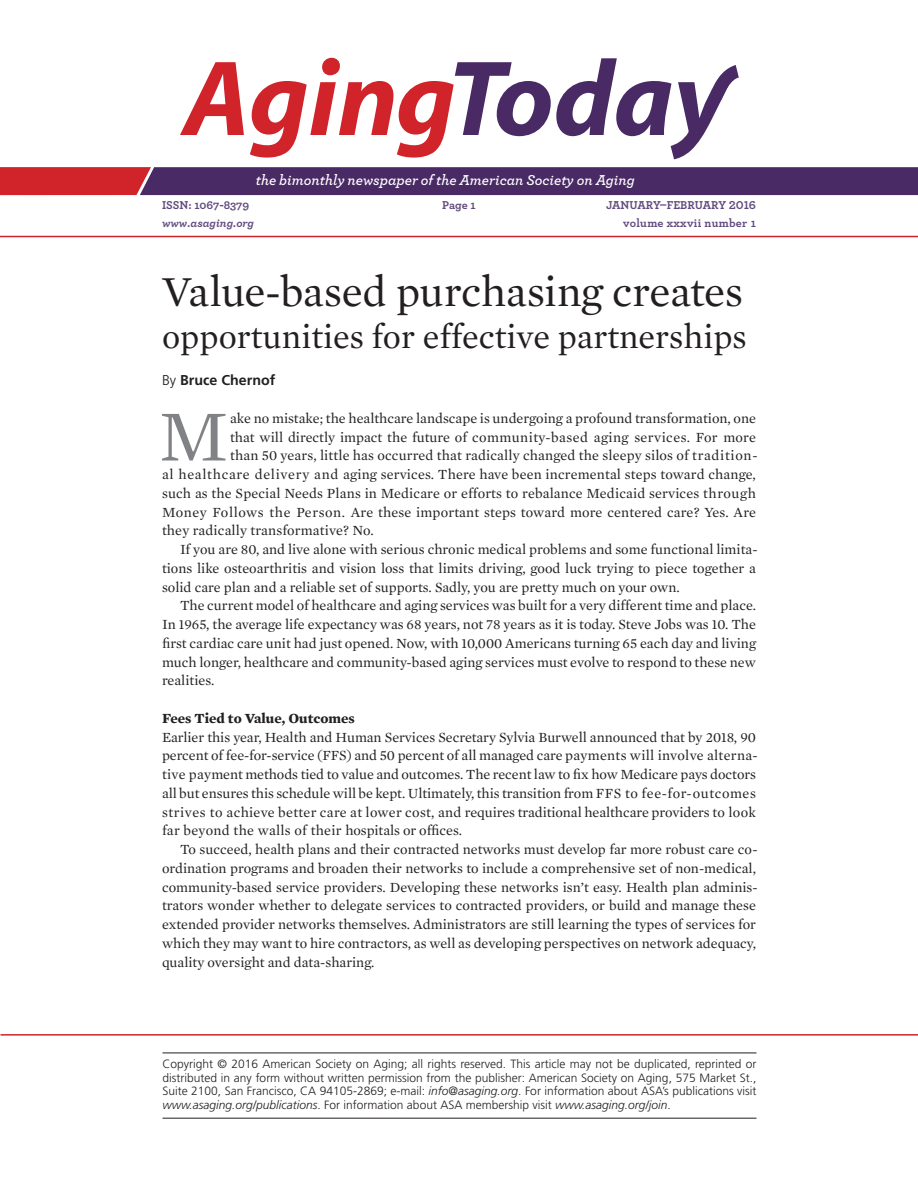
<style>
.page{position:relative;width:918px;height:1188px;background:#fff}
.page>*{position:absolute;margin:0;border:0;box-sizing:border-box;transform-origin:0 0}
.t1{font:italic 700 108px "Myriad";letter-spacing:-.005em;color:#d1232a}
._9-Drop_Cap{font:73.05px "Mercury Text G1";color:#808285}
._2-30pt_Head{font:43.5px "Mercury Text G1";letter-spacing:-.01em;color:#231f20}
._2a-24pt_Head{font:34.5px "Mercury Text G1";color:#231f20}
.t2{font:italic 600 15px "Archer";color:#fff}
._1-basic_Paragraph{font:14.25px/18.8px "Mercury Text G1";color:#231f20;text-align:justify}
._9-Drop_Cap-2{font:14.25px "Mercury Text G1";letter-spacing:.01em;color:#231f20}
._1a-Paragraph_NO_IND{font:14.25px/18.8px "Mercury Text G1";letter-spacing:.015em;color:#231f20;text-align:justify}
._5-Subhead{font:700 14.25px "Mercury Text G1";color:#231f20}
._4-By_Line{font:700 14.25px "Frutiger";color:#231f20}
.t3{font:300 12px/13.5px "Frutiger";color:#231f20;text-align:justify}
.t4{font:700 12px "Archer";color:#604a7d}
.t5{font:700 12px "Archer";letter-spacing:.025em;color:#604a7d}
.t6{font:italic 700 12px "Archer";color:#604a7d}
.s1{font-weight:300}
.s2{font-style:italic}
</style>
<div class="page">
<hr style="left:0;top:236px;width:918px;height:1px;background:#d1232a">
<svg style="left:455px;top:58px;width:284px;height:101px"></svg>
<svg style="left:0;top:167px;width:918px;height:28px;background:#602a5d"></svg>
<hr style="left:0;top:1034px;width:918px;height:2px;background:#d1232a">
<hr style="left:162px;top:1053px;width:594px;height:1px;background:#231f20">
<hr style="left:162px;top:1118px;width:594px;height:1px;background:#231f20">
<p class="t1" style="left:183px;top:43px;width:274px">Aging</p>
<p class="t2" style="left:256px;top:169px;width:380px">the bimonthly newspaper of the American Society on Aging</p>
<p class="t4" style="left:162px;top:195px;width:89px">ISSN: 1067-8379</p>
<p class="t4" style="left:442px;top:195px;width:35px">Page 1</p>
<p class="t4" style="left:606px;top:195px;width:151px">JANUARY–FEBRUARY 2016</p>
<p class="t6" style="left:162px;top:213px;width:93px">www.asaging.org</p>
<p class="t5" style="left:623px;top:213px;width:134px">volume xxxvii number 1</p>
<p class="_2-30pt_Head" style="left:162px;top:264px;width:582px">Value-based purchasing creates</p>
<p class="_2a-24pt_Head" style="left:162px;top:315px;width:586px">opportunities for effective partnerships</p>
<p class="_4-By_Line" style="left:162px;top:372px;width:115px"><span class="s1">By</span> Bruce Chernof</p>
<p class="_9-Drop_Cap" style="left:158px;top:390px;width:71px">M</p>
<p class="_9-Drop_Cap-2" style="left:230px;top:409px;width:527px">ake no mistake; the healthcare landscape is undergoing a profound transformation, one</p>
<p class="_9-Drop_Cap-2" style="left:230px;top:428px;width:527px">that will directly impact the future of community-based aging services. For more</p>
<p class="_9-Drop_Cap-2" style="left:230px;top:447px;width:529px">than 50 years, little has occurred that radically changed the sleepy silos of tradition-</p>
<p class="_9-Drop_Cap-2" style="left:162px;top:466px;width:595px">al healthcare delivery and aging services. There have been incremental steps toward change,</p>
<p class="_9-Drop_Cap-2" style="left:162px;top:484px;width:596px">such as the Special Needs Plans in Medicare or efforts to rebalance Medicaid services through</p>
<p class="_9-Drop_Cap-2" style="left:162px;top:503px;width:596px">Money Follows the Person. Are these important steps toward more centered care? Yes. Are</p>
<p class="_9-Drop_Cap-2" style="left:162px;top:522px;width:213px">they radically transformative? No.</p>
<p class="_1-basic_Paragraph" style="left:162px;top:540px;width:597px;text-indent:18px">If you are 80, and live alone with serious chronic medical problems and some functional limita&shy;tions like osteoarthritis and vision loss that limits driving, good luck trying to piece together a solid care plan and a reliable set of supports. Sadly, you are pretty much on your own.</p>
<p class="_1-basic_Paragraph" style="left:162px;top:596px;width:596px;text-indent:18px">The current model of healthcare and aging services was built for a very different time and place.<br>In 1965, the average life expectancy was 68 years, not 78 years as it is today. Steve Jobs was 10. The first cardiac care unit had just opened. Now, with 10,000 Americans turning 65 each day and living much longer, healthcare and community-based aging services must evolve to respond to these new realities.</p>
<p class="_5-Subhead" style="left:162px;top:709px;width:194px">Fees Tied to Value, Outcomes</p>
<p class="_1a-Paragraph_NO_IND" style="left:162px;top:727px;width:597px">Earlier this year, Health and Human Services Secretary Sylvia Burwell announced that by 2018, 90 percent of fee-for-service (FFS) and 50 percent of all managed care payments will involve alterna&shy;tive payment methods tied to value and outcomes. The recent law to fix how Medicare pays doctors all but ensures this schedule will be kept. Ultimately, this transition from FFS to fee-for-outcomes strives to achieve better care at lower cost, and requires traditional healthcare providers to look far beyond the walls of their hospitals or offices.</p>
<p class="_1-basic_Paragraph" style="left:162px;top:840px;width:597px;text-indent:18px">To succeed, health plans and their contracted networks must develop far more robust care co&shy;ordination programs and broaden their networks to include a comprehensive set of non-medical, community-based service providers. Developing these networks isn’t easy. Health plan adminis&shy;trators wonder whether to delegate services to contracted providers, or build and manage these extended provider networks themselves. Administrators are still learning the types of services for which they may want to hire contractors, as well as developing perspectives on network adequacy, quality oversight and data-sharing.</p>
<p class="t3" style="left:162px;top:1058px;width:596px">Copyright © 2016 American Society on Aging; all rights reserved. This article may not be duplicated, reprinted or distributed in any form without written permission from the publisher: American Society on Aging, 575 Market St., Suite 2100, San Francisco, CA 94105-2869; e-mail: <span class="s2">info@asaging.org</span>. For information about ASA’s publications visit <span class="s2">www.asaging.org/publications</span>. For information about ASA membership visit <span class="s2">www.asaging.org/join</span>.</p>
</div>
